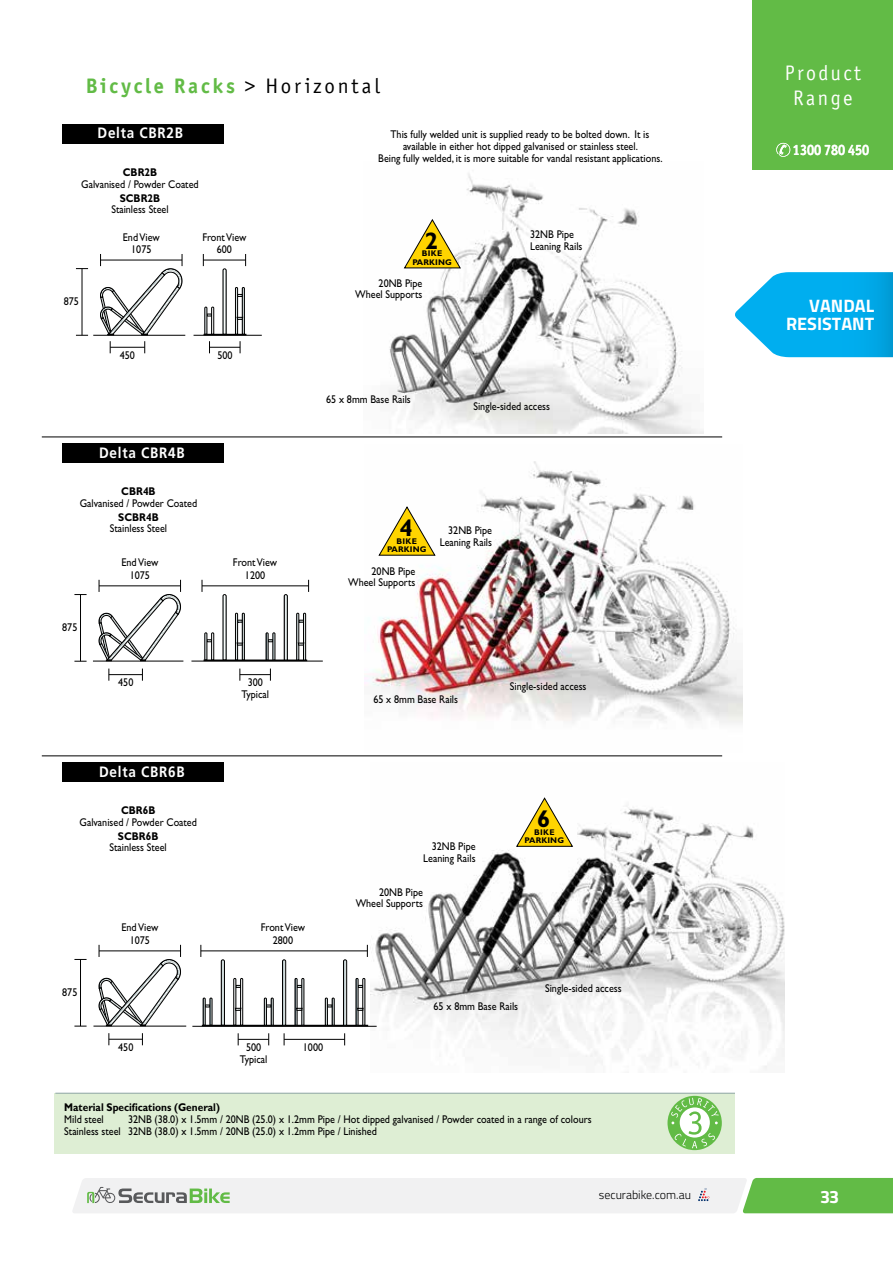
<style>
.page{position:relative;width:893px;height:1263px;background:#fff}
.page>*{position:absolute;margin:0;border:0;box-sizing:border-box;transform-origin:0 0}
.t1{font:700 24px "Gill Sans";color:#000}
.t2{font:700 21px "Officina Sans ITC Pro";letter-spacing:.135em;color:#62bb46}
.t3{font:21px/25.2px "Officina Sans ITC Pro";letter-spacing:.125em;color:#fff;text-align:center;scale:.95 1}
.t4{font:700 18px/18px "Titillium";color:#fff;text-align:right}
.t5{font:700 15px "Frutiger";letter-spacing:.055em;color:#fff;scale:.9 1}
.t6{font:700 15px "Officina Sans ITC Pro";color:#fff;scale:.88 1}
.t7{font:300 12px "Titillium";color:#000}
.t8{font:11.25px/12px "Gill Sans";color:#000;text-align:center;scale:.9 1}
.t9{font:700 11.25px "Gill Sans";color:#000;scale:.9 1}
.t10{font:700 8.25px/8.2px "Gill Sans";letter-spacing:.01em;color:#000;text-align:center}
.s1{font-weight:400;color:#000}
</style>
<div class="page">
<div style="left:753px;top:0;width:140px;height:170px;background:#62bb46"></div>
<svg style="left:73px;top:1178px;width:820px;height:35px"></svg>
<svg style="left:776px;top:143px;width:14px;height:14px"></svg>
<hr style="left:42px;top:437px;width:680px;height:1px;background:#000">
<hr style="left:42px;top:756px;width:680px;height:1px;background:#000">
<img style="left:370px;top:805px;width:415px;height:265px">
<div style="left:62px;top:762px;width:162px;height:19px;background:#000"></div>
<hr style="left:238px;top:1039px;width:31px;height:1px;background:#000">
<svg style="left:238px;top:1033px;width:1px;height:12px"></svg>
<svg style="left:268px;top:1033px;width:1px;height:12px"></svg>
<hr style="left:284px;top:1039px;width:61px;height:1px;background:#000">
<svg style="left:284px;top:1033px;width:1px;height:12px"></svg>
<svg style="left:344px;top:1033px;width:1px;height:12px"></svg>
<hr style="left:109px;top:1039px;width:33px;height:1px;background:#000">
<svg style="left:109px;top:1033px;width:1px;height:12px"></svg>
<svg style="left:142px;top:1033px;width:1px;height:12px"></svg>
<hr style="left:93px;top:1026px;width:93px;height:1px;background:#000">
<hr style="left:192px;top:1026px;width:185px;height:1px;background:#000">
<svg style="left:99px;top:945px;width:82px;height:81px"></svg>
<svg style="left:201px;top:945px;width:167px;height:81px"></svg>
<hr style="left:80px;top:959px;width:1px;height:67px;background:#000">
<svg style="left:74px;top:959px;width:13px;height:1px"></svg>
<svg style="left:74px;top:1026px;width:13px;height:1px"></svg>
<svg style="left:516px;top:797px;width:57px;height:50px"></svg>
<img style="left:365px;top:461px;width:377px;height:262px">
<div style="left:62px;top:443px;width:162px;height:19px;background:#000"></div>
<hr style="left:109px;top:674px;width:33px;height:1px;background:#000">
<svg style="left:109px;top:668px;width:1px;height:13px"></svg>
<svg style="left:142px;top:668px;width:1px;height:13px"></svg>
<hr style="left:240px;top:674px;width:30px;height:1px;background:#000">
<svg style="left:240px;top:668px;width:1px;height:13px"></svg>
<svg style="left:270px;top:668px;width:1px;height:13px"></svg>
<hr style="left:93px;top:661px;width:90px;height:1px;background:#000">
<hr style="left:191px;top:661px;width:132px;height:1px;background:#000">
<hr style="left:80px;top:594px;width:1px;height:67px;background:#000">
<svg style="left:74px;top:594px;width:13px;height:1px"></svg>
<svg style="left:74px;top:661px;width:13px;height:1px"></svg>
<svg style="left:99px;top:580px;width:82px;height:81px"></svg>
<svg style="left:202px;top:580px;width:107px;height:81px"></svg>
<svg style="left:379px;top:506px;width:57px;height:50px"></svg>
<div style="left:55px;top:1093px;width:680px;height:60px;background:#deeed4"></div>
<svg style="left:667px;top:1096px;width:55px;height:54px"></svg>
<hr style="left:55px;top:1093px;width:680px;height:1px;background:#8ea5a5">
<img style="left:389px;top:173px;width:314px;height:260px">
<div style="left:62px;top:124px;width:162px;height:20px;background:#000"></div>
<hr style="left:110px;top:347px;width:35px;height:1px;background:#000">
<svg style="left:110px;top:341px;width:1px;height:12px"></svg>
<svg style="left:144px;top:341px;width:1px;height:12px"></svg>
<hr style="left:93px;top:335px;width:92px;height:1px;background:#000">
<hr style="left:194px;top:335px;width:68px;height:1px;background:#000">
<svg style="left:100px;top:254px;width:83px;height:81px"></svg>
<svg style="left:203px;top:254px;width:43px;height:81px"></svg>
<div style="left:204px;top:334px;width:42px;height:1px;border:1px solid #000"></div>
<hr style="left:82px;top:269px;width:1px;height:66px;background:#000">
<svg style="left:76px;top:268px;width:12px;height:1px"></svg>
<svg style="left:76px;top:335px;width:12px;height:1px"></svg>
<hr style="left:209px;top:347px;width:31px;height:1px;background:#000">
<svg style="left:240px;top:341px;width:1px;height:12px"></svg>
<svg style="left:404px;top:219px;width:57px;height:50px"></svg>
<svg style="left:735px;top:272px;width:158px;height:85px;background:#21b6ee"></svg>
<h2 class="t2" style="left:86px;top:72px;width:296px">Bicycle Racks <span class="s1">&gt; Horizontal</span></h2>
<h3 class="t5" style="left:98px;top:124px;width:96px">Delta CBR2B</h3>
<p class="t9" style="left:123px;top:166px;width:40px">CBR2B</p>
<p class="t8" style="left:81px;top:178px;width:132px">Galvanised / Powder Coated</p>
<p class="t9" style="left:120px;top:191px;width:46px">SCBR2B</p>
<p class="t8" style="left:111px;top:203px;width:65px">Stainless Steel</p>
<p class="t8" style="left:123px;top:231px;width:42px">End View<br>1075</p>
<p class="t8" style="left:202px;top:231px;width:51px">Front View<br>600</p>
<p class="t8" style="left:64px;top:295px;width:18px">875</p>
<p class="t8" style="left:120px;top:349px;width:18px">450</p>
<p class="t8" style="left:217px;top:349px;width:18px">500</p>
<h3 class="t5" style="left:99px;top:444px;width:96px">Delta CBR4B</h3>
<p class="t9" style="left:121px;top:485px;width:40px">CBR4B</p>
<p class="t8" style="left:80px;top:497px;width:132px">Galvanised / Powder Coated</p>
<p class="t9" style="left:118px;top:510px;width:46px">SCBR4B</p>
<p class="t8" style="left:110px;top:522px;width:65px">Stainless Steel</p>
<p class="t8" style="left:121px;top:556px;width:42px;line-height:12.8px">End View<br>1075</p>
<p class="t8" style="left:233px;top:556px;width:51px;line-height:12.8px">Front View<br>1200</p>
<p class="t8" style="left:62px;top:621px;width:18px">875</p>
<p class="t8" style="left:118px;top:677px;width:18px">450</p>
<p class="t8" style="left:242px;top:677px;width:32px">300<br>Typical</p>
<p class="t8" style="left:378px;top:129px;width:317px">This fully welded unit is supplied ready to be bolted down. It is available in either hot dipped galvanised or stainless steel.<br>Being fully welded, it is more suitable for vandal resistant applications.</p>
<h1 class="t1" style="left:425px;top:227px;width:15px">2</h1>
<p class="t10" style="left:412px;top:249px;width:41px">BIKE<br>PARKING</p>
<p class="t8" style="left:355px;top:277px;width:76px;line-height:11.2px;text-align:right">20NB Pipe<br>Wheel Supports</p>
<p class="t8" style="left:530px;top:229px;width:60px;text-align:left">32NB Pipe<br>Leaning Rails</p>
<p class="t8" style="left:326px;top:394px;width:96px">65 x 8mm Base Rails</p>
<p class="t8" style="left:473px;top:400px;width:87px">Single-sided access</p>
<h1 class="t1" style="left:400px;top:514px;width:15px">4</h1>
<p class="t10" style="left:387px;top:537px;width:41px">BIKE<br>PARKING</p>
<p class="t8" style="left:348px;top:565px;width:76px;line-height:11.2px;text-align:right">20NB Pipe<br>Wheel Supports</p>
<p class="t8" style="left:440px;top:524px;width:60px;text-align:right">32NB Pipe<br>Leaning Rails</p>
<p class="t8" style="left:373px;top:693px;width:96px">65 x 8mm Base Rails</p>
<p class="t8" style="left:510px;top:681px;width:87px">Single-sided access</p>
<h3 class="t5" style="left:99px;top:763px;width:96px">Delta CBR6B</h3>
<p class="t9" style="left:121px;top:804px;width:40px">CBR6B</p>
<p class="t8" style="left:80px;top:816px;width:132px">Galvanised / Powder Coated</p>
<p class="t9" style="left:118px;top:829px;width:46px">SCBR6B</p>
<p class="t8" style="left:110px;top:841px;width:65px">Stainless Steel</p>
<p class="t8" style="left:121px;top:921px;width:42px;line-height:12.8px">End View<br>1075</p>
<p class="t8" style="left:261px;top:921px;width:51px;line-height:12.8px">Front View<br>2800</p>
<p class="t8" style="left:423px;top:840px;width:60px;text-align:right">32NB Pipe<br>Leaning Rails</p>
<p class="t8" style="left:356px;top:887px;width:76px;line-height:11.2px;text-align:right">20NB Pipe<br>Wheel Supports</p>
<h1 class="t1" style="left:537px;top:805px;width:15px">6</h1>
<p class="t10" style="left:525px;top:828px;width:41px">BIKE<br>PARKING</p>
<p class="t8" style="left:62px;top:986px;width:18px">875</p>
<p class="t8" style="left:545px;top:982px;width:87px">Single-sided access</p>
<p class="t8" style="left:118px;top:1041px;width:18px">450</p>
<p class="t8" style="left:303px;top:1041px;width:24px">1000</p>
<p class="t8" style="left:240px;top:1041px;width:32px">500<br>Typical</p>
<p class="t8" style="left:434px;top:1000px;width:96px">65 x 8mm Base Rails</p>
<p class="t9" style="left:64px;top:1101px;width:174px">Material Specifications (General)</p>
<p class="t8" style="left:64px;top:1113px;width:45px">Mild steel</p>
<p class="t8" style="left:64px;top:1113px;width:587px;text-align:left;text-indent:64px">32NB (38.0) x 1.5mm / 20NB (25.0) x 1.2mm Pipe / Hot dipped galvanised / Powder coated in a range of colours<br>Stainless steel 32NB (38.0) x 1.5mm / 20NB (25.0) x 1.2mm Pipe / Linished</p>
<p class="t7" style="left:599px;top:1186px;width:94px">securabike.com.au</p>
<h2 class="t3" style="left:785px;top:60px;width:81px">Product<br>Range</h2>
<h3 class="t6" style="left:793px;top:140px;width:88px">1300 780 450</h3>
<h3 class="t4" style="left:786px;top:296px;width:90px">VANDAL<br>RESISTANT</h3>
<h3 class="t4" style="left:820px;top:1186px;width:21px">33</h3>
</div>
